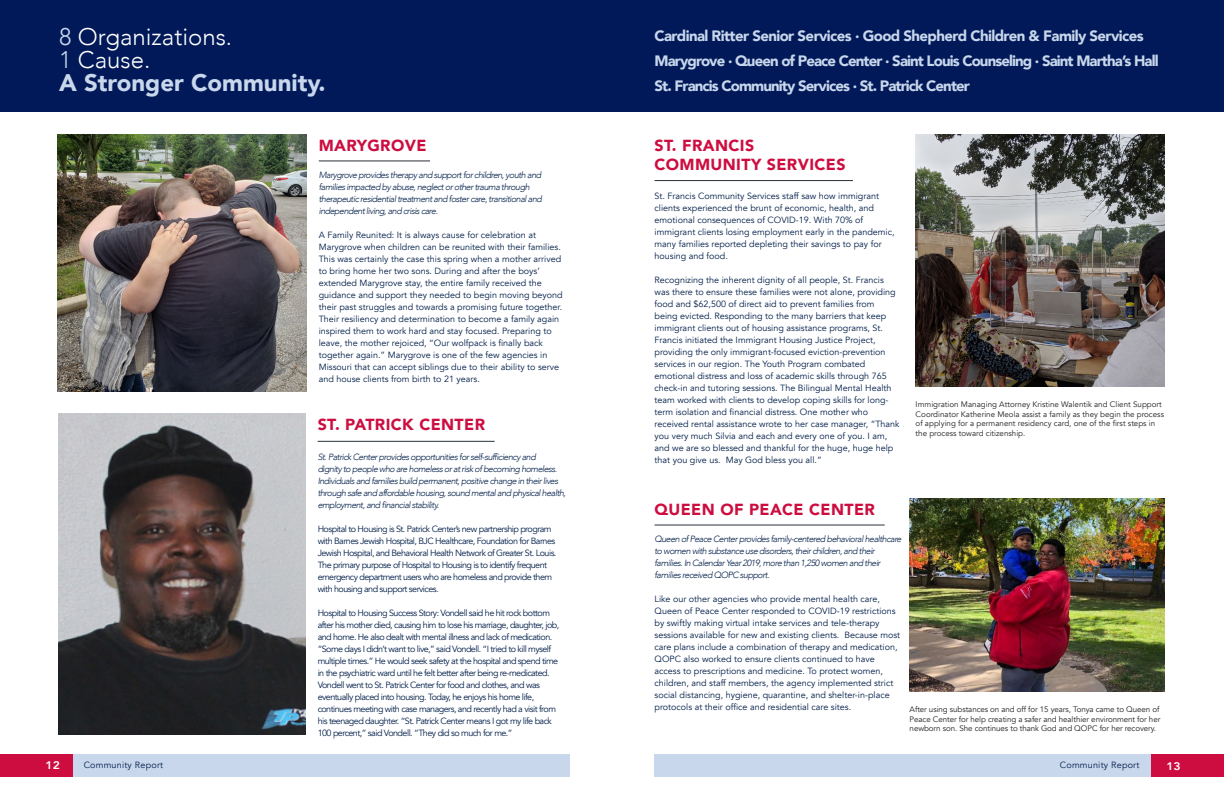
<style>
.page{position:relative;width:1224px;height:792px;background:#fff}
.page>*{position:absolute;margin:0;border:0;box-sizing:border-box;transform-origin:0 0}
.t1{font:300 24px "Avenir";color:#fff}
.t2{font:900 24px "Avenir";color:#c8d7ec}
.t3{font:900 16px "Avenir";letter-spacing:.025em;color:#cd0d40}
.t4{font:900 15px/25px "Avenir";letter-spacing:-.06em;color:#c8d7ec}
.t5{font:800 11px "Avenir";color:#fff;scale:1.1 1}
.t6{font:9px/12px "Avenir";color:#001e49}
.t7{font:9px/12px "Avenir";letter-spacing:-.06em;color:#001e49}
.t8{font:italic 300 9px/12px "Avenir";letter-spacing:-.06em;color:#001e49}
.t9{font:9px "Avenir";letter-spacing:.025em;color:#001e49}
.t10{font:8px/9.6px "Avenir";color:#231f20}
.s1{color:#c8d7ec}
</style>
<div class="page">
<img style="left:57px;top:135px;width:249px;height:256px">
<hr style="left:319px;top:160px;width:111px;height:1px;background:#2b3038">
<hr style="left:655px;top:180px;width:198px;height:1px;background:#2b3038">
<img style="left:916px;top:135px;width:249px;height:252px">
<img style="left:910px;top:499px;width:255px;height:193px">
<hr style="left:655px;top:525px;width:230px;height:1px;background:#2b3038">
<img style="left:58px;top:414px;width:247px;height:320px">
<hr style="left:318px;top:441px;width:177px;height:1px;background:#2b3038">
<div style="left:0;top:0;width:1224px;height:111px;background:#011958"></div>
<div style="left:0;top:754px;width:73px;height:23px;background:#cd0d40"></div>
<div style="left:73px;top:754px;width:496px;height:23px;background:#c8d7ec"></div>
<div style="left:1151px;top:754px;width:73px;height:23px;background:#cd0d40"></div>
<div style="left:655px;top:754px;width:496px;height:23px;background:#c8d7ec"></div>
<p class="t1" style="left:59px;top:22px;width:175px"><span class="s1">8</span> Organizations.</p>
<p class="t1" style="left:59px;top:45px;width:93px"><span class="s1">1</span> Cause.</p>
<p class="t2" style="left:59px;top:62px;width:268px">A Stronger Community.</p>
<p class="t3" style="left:319px;top:131px;width:109px">MARYGROVE</p>
<p class="t8" style="left:319px;top:169px;width:225px">Marygrove provides therapy and support for children, youth and families impacted by abuse, neglect or other trauma through therapeutic residential treatment and foster care, transitional and independent living, and crisis care.</p>
<p class="t6" style="left:319px;top:229px;width:246px">A Family Reunited: It is always cause for celebration at Marygrove when children can be reunited with their families.<br>This was certainly the case this spring when a mother arrived to bring home her two sons. During and after the boys’ extended Marygrove stay, the entire family received the guidance and support they needed to begin moving beyond their past struggles and towards a promising future together.<br>Their resiliency and determination to become a family again inspired them to work hard and stay focused. Preparing to leave, the mother rejoiced, “Our wolfpack is finally back together again.” Marygrove is one of the few agencies in Missouri that can accept siblings due to their ability to serve and house clients from birth to 21 years.</p>
<p class="t3" style="left:318px;top:411px;width:169px">ST. PATRICK CENTER</p>
<p class="t8" style="left:318px;top:451px;width:250px">St. Patrick Center provides opportunities for self-sufficiency and<br>dignity to people who are homeless or at risk of becoming homeless.<br>Individuals and families build permanent, positive change in their lives through safe and affordable housing, sound mental and physical health, employment, and financial stability.</p>
<p class="t7" style="left:318px;top:523px;width:240px">Hospital to Housing is St. Patrick Center’s new partnership program with Barnes Jewish Hospital, BJC Healthcare, Foundation for Barnes Jewish Hospital, and Behavioral Health Network of Greater St. Louis.<br>The primary purpose of Hospital to Housing is to identify frequent emergency department users who are homeless and provide them with housing and support services.</p>
<p class="t7" style="left:318px;top:607px;width:243px">Hospital to Housing Success Story: Vondell said he hit rock bottom after his mother died, causing him to lose his marriage, daughter, job, and home. He also dealt with mental illness and lack of medication. “Some days I didn’t want to live,” said Vondell. “I tried to kill myself multiple times.” He would seek safety at the hospital and spend time in the psychiatric ward until he felt better after being re-medicated.<br>Vondell went to St. Patrick Center for food and clothes, and was eventually placed into housing. Today, he enjoys his home life, continues meeting with case managers, and recently had a visit from his teenaged daughter. “St. Patrick Center means I got my life back 100 percent,” said Vondell. “They did so much for me.”</p>
<p class="t4" style="left:655px;top:23px;width:506px">Cardinal Ritter Senior Services ∙ Good Shepherd Children &amp; Family Services<br>Marygrove ∙ Queen of Peace Center ∙ Saint Louis Counseling ∙ Saint Martha’s Hall<br>St. Francis Community Services ∙ St. Patrick Center</p>
<p class="t3" style="left:655px;top:131px;width:101px">ST. FRANCIS</p>
<p class="t3" style="left:655px;top:150px;width:193px">COMMUNITY SERVICES</p>
<p class="t6" style="left:655px;top:190px;width:242px">St. Francis Community Services staff saw how immigrant clients experienced the brunt of economic, health, and emotional consequences of COVID-19. With 70% of immigrant clients losing employment early in the pandemic, many families reported depleting their savings to pay for housing and food.</p>
<p class="t6" style="left:655px;top:274px;width:247px">Recognizing the inherent dignity of all people, St. Francis was there to ensure these families were not alone, providing food and $62,500 of direct aid to prevent families from being evicted. Responding to the many barriers that keep immigrant clients out of housing assistance programs, St.<br>Francis initiated the Immigrant Housing Justice Project, providing the only immigrant-focused eviction-prevention services in our region. The Youth Program combated emotional distress and loss of academic skills through 765 check-in and tutoring sessions. The Bilingual Mental Health team worked with clients to develop coping skills for long&shy;term isolation and financial distress. One mother who received rental assistance wrote to her case manager, “Thank you very much Silvia and each and every one of you. I am, and we are so blessed and thankful for the huge, huge help that you give us. May God bless you all.”</p>
<p class="t10" style="left:916px;top:400px;width:250px">Immigration Managing Attorney Kristine Walentik and Client Support Coordinator Katherine Meola assist a family as they begin the process of applying for a permanent residency card, one of the fi rst steps in the process toward citizenship.</p>
<p class="t3" style="left:655px;top:496px;width:222px">QUEEN OF PEACE CENTER</p>
<p class="t8" style="left:655px;top:533px;width:249px">Queen of Peace Center provides family-centered behavioral healthcare to women with substance use disorders, their children, and their families. In Calendar Year 2019, more than 1,250 women and their families received QOPC support.</p>
<p class="t6" style="left:655px;top:593px;width:247px">Like our other agencies who provide mental health care, Queen of Peace Center responded to COVID-19 restrictions by swiftly making virtual intake services and tele-therapy sessions available for new and existing clients. Because most care plans include a combination of therapy and medication, QOPC also worked to ensure clients continued to have access to prescriptions and medicine. To protect women, children, and staff members, the agency implemented strict social distancing, hygiene, quarantine, and shelter-in-place protocols at their office and residential care sites.</p>
<p class="t10" style="left:910px;top:705px;width:252px;text-align:justify">After using substances on and off for 15 years, Tonya came to Queen of Peace Center for help creating a safer and healthier environment for her newborn son. She continues to thank God and QOPC for her recovery.</p>
<p class="t5" style="left:46px;top:757px;width:15px">12</p>
<p class="t9" style="left:84px;top:760px;width:81px">Community Report</p>
<p class="t9" style="left:1060px;top:760px;width:81px">Community Report</p>
<p class="t5" style="left:1166px;top:757px;width:15px">13</p>
</div>
